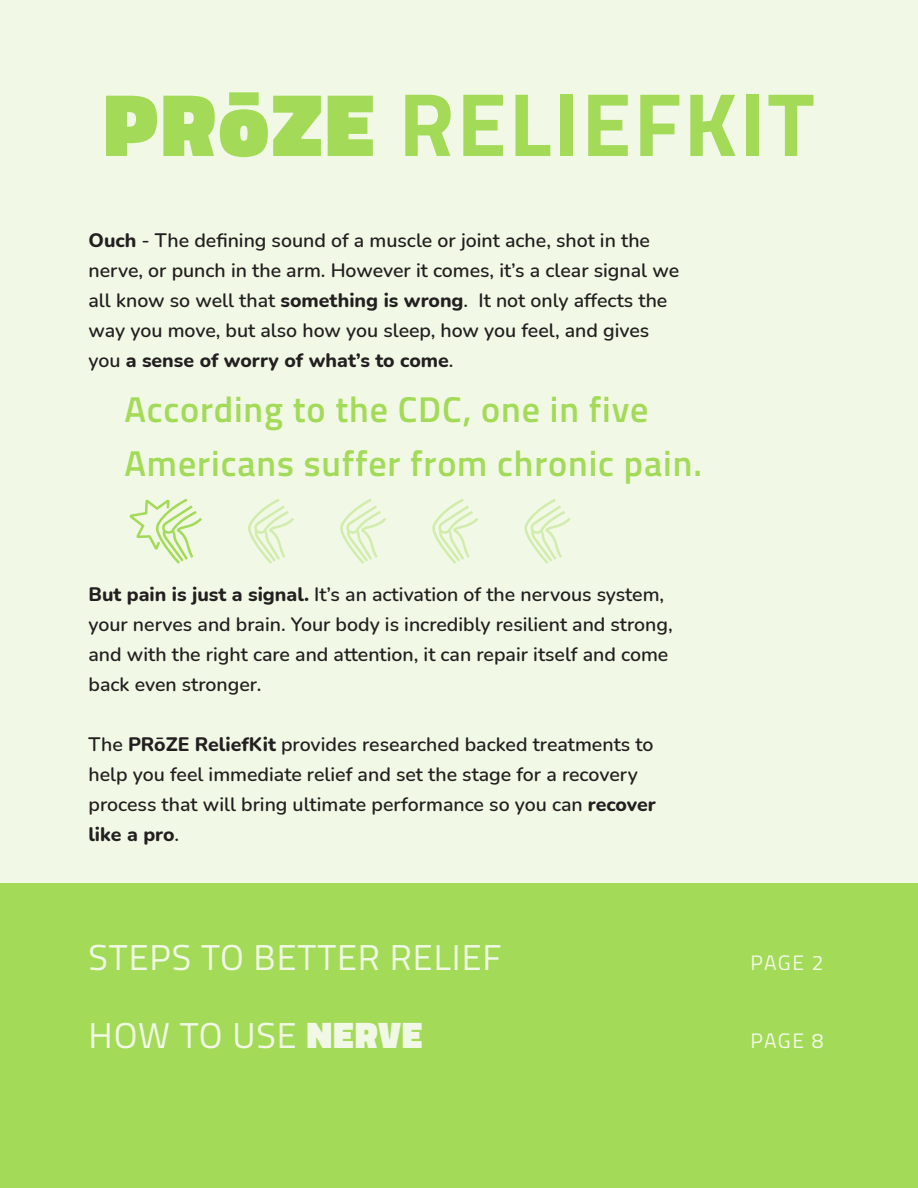
<style>
.page{position:relative;width:918px;height:1188px;background:#f1f9e6}
.page>*{position:absolute;margin:0;border:0;box-sizing:border-box;transform-origin:0 0}
.t1{font:700 90px "Titillium";letter-spacing:.025em;color:#a3da58}
.Copy_Style{font:600 36px/54px "Titillium";letter-spacing:.025em;color:#a3da58}
.t2{font:36px "Titillium";letter-spacing:.025em;color:#f1f9e6}
.t3{font:21px "Titillium";letter-spacing:.065em;color:#f1f9e6}
.Copy_Style-2{font:600 19.5px/30px "Nunito";color:#231f20}
.s1{font-weight:900}
.s2{font-family:"Titillium Web";font-weight:900}
.s3{font-weight:800}
.s4{font-weight:900;font-size:37.5px}
</style>
<div class="page">
<svg style="left:129px;top:499px;width:73px;height:65px"></svg>
<svg style="left:248px;top:499px;width:46px;height:65px"></svg>
<svg style="left:340px;top:499px;width:46px;height:65px"></svg>
<svg style="left:432px;top:499px;width:46px;height:65px"></svg>
<svg style="left:524px;top:499px;width:47px;height:65px"></svg>
<div style="left:0;top:884px;width:918px;height:304px;background:#a3da58"></div>
<p class="t1" style="left:103px;top:56px;width:713px"><span class="s1">PR</span><span class="s2">ō</span><span class="s1">ZE</span> RELIEFKIT</p>
<p class="Copy_Style-2" style="left:88px;top:224px;width:592px"><span class="s3">Ouch</span> - The defining sound of a muscle or joint ache, shot in the nerve, or punch in the arm. However it comes, it’s a clear signal we all know so well that <span class="s3">something is wrong</span>. It not only affects the way you move, but also how you sleep, how you feel, and gives you <span class="s3">a sense of worry of what’s to come</span>.</p>
<p class="Copy_Style" style="left:124px;top:381px;width:579px">According to the CDC, one in five<br>Americans suffer from chronic pain.</p>
<p class="Copy_Style-2" style="left:88px;top:578px;width:586px"><span class="s3">But pain is just a signal.</span> It’s an activation of the nervous system, your nerves and brain. Your body is incredibly resilient and strong, and with the right care and attention, it can repair itself and come back even stronger.</p>
<p class="Copy_Style-2" style="left:88px;top:728px;width:569px">The <span class="s3">PRōZE ReliefKit</span> provides researched backed treatments to help you feel immediate relief and set the stage for a recovery process that will bring ultimate performance so you can <span class="s3">recover like a pro</span>.</p>
<p class="t2" style="left:88px;top:931px;width:414px">STEPS TO BETTER RELIEF</p>
<p class="t2" style="left:88px;top:1009px;width:335px">HOW TO USE <span class="s4">NERVE</span></p>
<p class="t3" style="left:751px;top:947px;width:74px">PAGE 2</p>
<p class="t3" style="left:751px;top:1025px;width:74px">PAGE 8</p>
</div>
